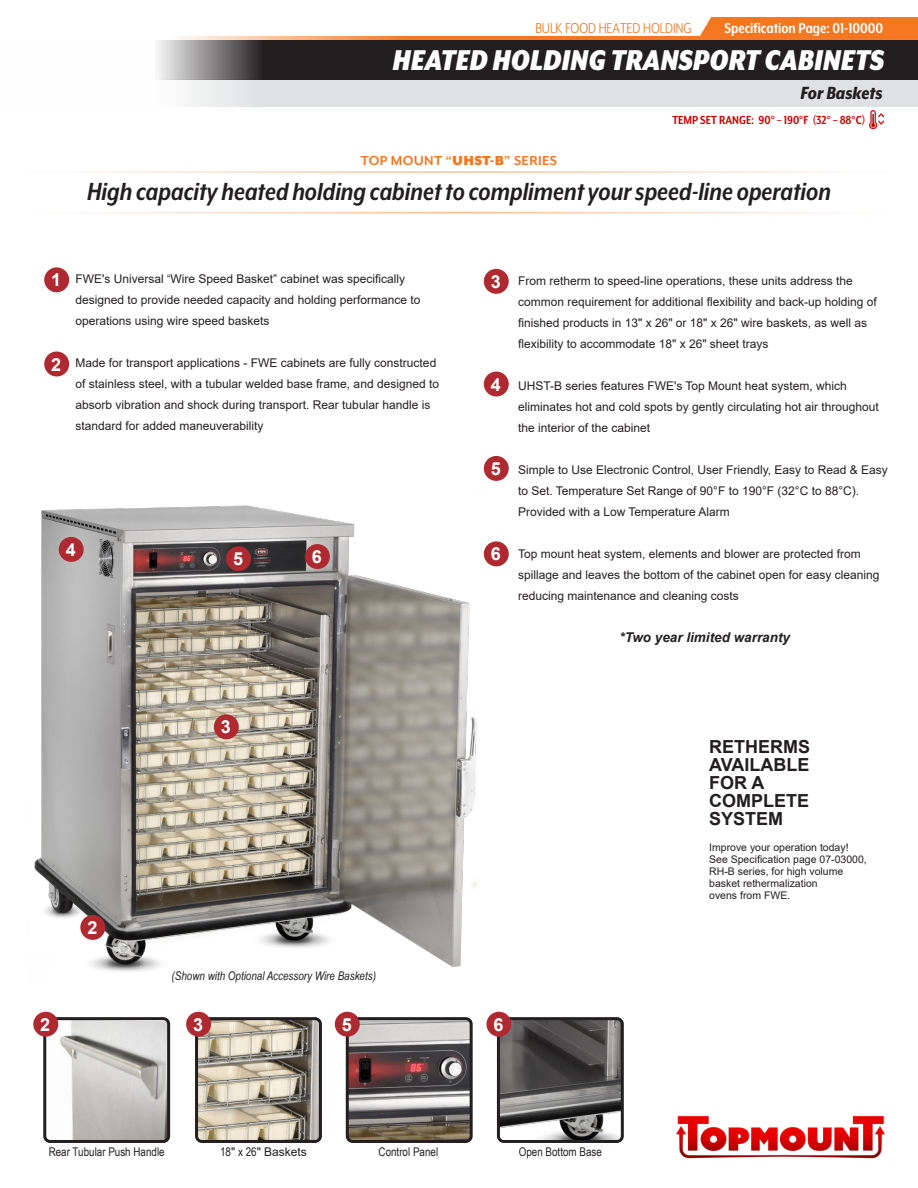
<style>
.page{position:relative;width:918px;height:1188px;background:#fff}
.page>*{position:absolute;margin:0;border:0;box-sizing:border-box;transform-origin:0 0}
.t1{font:italic 900 33px "Mr Eaves XL Mod Nar OT";color:#fff}
.t2{font:italic 700 28.5px "Mr Eaves XL Mod Nar OT";color:#231f20}
.t3{font:italic 800 20.25px "Mr Eaves XL Mod Nar OT";color:#231f20}
.t4{font:700 18px/18px "Arial";color:#231f20}
.t5{font:700 18px "Arial";color:#fff}
.t6{font:700 16.5px "Mr Eaves XL Mod Nar OT";color:#fff}
.t7{font:16.5px "Mr Eaves XL Mod Nar OT";color:#f57722}
.t8{font:700 15px "Mr Eaves XL Mod OT";letter-spacing:.02em;color:#f57722}
.t9{font:700 13.5px "Mr Eaves XL Mod Nar OT";color:#c00}
.t10{font:italic 700 13.5px "Arial";color:#231f20}
.t11{font:12px/21px "Arial";color:#231f20}
.t12{font:12px "Arial Narrow";color:#231f20}
.t13{font:italic 12px "Arial Narrow";color:#231f20}
.t14{font:10.5px/12.1px "Arial";color:#231f20}
.s1{font-weight:900}
.s2{font-family:"Arial Narrow"}
</style>
<div class="page">
<img style="left:34px;top:505px;width:443px;height:467px">
<div style="left:44px;top:267px;width:25px;height:25px;background:#af2a30;border-radius:50%"></div>
<div style="left:44px;top:352px;width:25px;height:24px;background:#af2a30;border-radius:50%"></div>
<div style="left:484px;top:269px;width:25px;height:25px;background:#af2a30;border-radius:50%"></div>
<div style="left:214px;top:714px;width:25px;height:25px;background:#af2a30;border-radius:50%"></div>
<div style="left:484px;top:372px;width:25px;height:24px;background:#af2a30;border-radius:50%"></div>
<div style="left:484px;top:456px;width:25px;height:25px;background:#af2a30;border-radius:50%"></div>
<div style="left:484px;top:541px;width:25px;height:25px;background:#af2a30;border-radius:50%"></div>
<img style="left:47px;top:1021px;width:119px;height:118px">
<div style="left:43px;top:1017px;width:127px;height:126px;border:3px solid #231f20;border-radius:5px"></div>
<img style="left:350px;top:1021px;width:119px;height:118px">
<div style="left:346px;top:1017px;width:127px;height:126px;border:3px solid #231f20;border-radius:5px"></div>
<img style="left:501px;top:1021px;width:119px;height:118px">
<div style="left:497px;top:1017px;width:127px;height:126px;border:3px solid #231f20;border-radius:5px"></div>
<div style="left:33px;top:1012px;width:25px;height:25px;background:#af2a30;border-radius:50%"></div>
<div style="left:335px;top:1012px;width:25px;height:25px;background:#af2a30;border-radius:50%"></div>
<div style="left:486px;top:1012px;width:25px;height:25px;background:#af2a30;border-radius:50%"></div>
<div style="left:59px;top:537px;width:25px;height:25px;background:#af2a30;border-radius:50%"></div>
<img style="left:199px;top:1021px;width:119px;height:118px">
<div style="left:195px;top:1017px;width:127px;height:126px;border:3px solid #231f20;border-radius:5px"></div>
<div style="left:186px;top:1012px;width:25px;height:25px;background:#af2a30;border-radius:50%"></div>
<div style="left:80px;top:915px;width:25px;height:25px;background:#af2a30;border-radius:50%"></div>
<div style="left:226px;top:546px;width:25px;height:25px;background:#af2a30;border-radius:50%"></div>
<div style="left:305px;top:544px;width:25px;height:25px;background:#af2a30;border-radius:50%"></div>
<img style="left:676px;top:1116px;width:209px;height:43px">
<div style="left:0;top:80px;width:918px;height:27px;background:linear-gradient(to right,#f6f7f7,#d7d8da)"></div>
<svg style="left:158px;top:40px;width:760px;height:39px;background:#312e2f"></svg>
<div style="left:700px;top:17px;width:218px;height:23px;background:#f57722"></div>
<svg style="left:178px;top:36px;width:680px;height:4px;background:#f68c45"></svg>
<hr style="left:278px;top:78px;width:640px;height:2px;background:#231f20">
<img style="left:869px;top:111px;width:14px;height:18px">
<svg style="left:60px;top:171px;width:799px;height:43px"></svg>
<h3 class="t7" style="left:535px;top:19px;width:158px">BULK FOOD HEATED HOLDING</h3>
<h3 class="t6" style="left:725px;top:19px;width:160px">Specification Page: 01-10000</h3>
<h1 class="t1" style="left:393px;top:44px;width:493px">HEATED HOLDING TRANSPORT CABINETS</h1>
<h3 class="t3" style="left:801px;top:83px;width:84px">For Baskets</h3>
<p class="t9" style="left:673px;top:113px;width:194px">TEMP SET RANGE: 90° – 190°F (32° – 88°C)</p>
<p class="t8" style="left:361px;top:153px;width:198px">TOP MOUNT “<span class="s1">UHST-B</span>” SERIES</p>
<h2 class="t2" style="left:87px;top:177px;width:745px">High capacity heated holding cabinet to compliment your speed-line operation</h2>
<h3 class="t5" style="left:51px;top:267px;width:12px">1</h3>
<h3 class="t5" style="left:51px;top:352px;width:12px">2</h3>
<p class="t11" style="left:76px;top:268px;width:346px">FWE's Universal <span class="s2">“</span>Wire Speed Basket” cabinet was specifically designed to provide needed capacity and holding performance to operations using wire speed baskets</p>
<p class="t11" style="left:76px;top:352px;width:365px">Made for transport applications - FWE cabinets are fully constructed of stainless steel, with a tubular welded base frame, and designed to absorb vibration and shock during transport. Rear tubular handle is standard for added maneuverability</p>
<h3 class="t5" style="left:66px;top:537px;width:12px">4</h3>
<h3 class="t5" style="left:233px;top:546px;width:12px">5</h3>
<h3 class="t5" style="left:312px;top:544px;width:12px">6</h3>
<h3 class="t5" style="left:491px;top:269px;width:12px">3</h3>
<h3 class="t5" style="left:491px;top:372px;width:12px">4</h3>
<h3 class="t5" style="left:491px;top:456px;width:12px">5</h3>
<h3 class="t5" style="left:491px;top:541px;width:12px">6</h3>
<p class="t11" style="left:518px;top:270px;width:360px">From retherm to speed-line operations, these units address the common requirement for additional flexibility and back-up holding of finished products in 13" x 26" or 18" x 26" wire baskets, as well as flexibility to accommodate 18" x 26" sheet trays</p>
<p class="t11" style="left:518px;top:375px;width:362px">UHST-B series features FWE's Top Mount heat system, which eliminates hot and cold spots by gently circulating hot air throughout the interior of the cabinet</p>
<p class="t11" style="left:518px;top:459px;width:371px">Simple to Use Electronic Control, User Friendly, Easy to Read &amp; Easy to Set. Temperature Set Range of 90°F to 190°F (32°C to 88°C).<br>Provided with a Low Temperature Alarm</p>
<p class="t11" style="left:518px;top:543px;width:363px">Top mount heat system, elements and blower are protected from spillage and leaves the bottom of the cabinet open for easy cleaning reducing maintenance and cleaning costs</p>
<p class="t10" style="left:619px;top:628px;width:172px">*Two year limited warranty</p>
<h3 class="t5" style="left:87px;top:915px;width:12px">2</h3>
<h3 class="t5" style="left:221px;top:714px;width:12px">3</h3>
<p class="t13" style="left:172px;top:967px;width:206px">(Shown with Optional Accessory Wire Baskets)</p>
<h3 class="t5" style="left:40px;top:1012px;width:12px">2</h3>
<h3 class="t5" style="left:342px;top:1012px;width:12px">5</h3>
<h3 class="t5" style="left:493px;top:1012px;width:12px">6</h3>
<h3 class="t5" style="left:193px;top:1012px;width:12px">3</h3>
<h3 class="t4" style="left:709px;top:738px;width:102px">RETHERMS<br>AVAILABLE<br>FOR A<br>COMPLETE<br>SYSTEM</h3>
<p class="t14" style="left:709px;top:841px;width:159px">Improve your operation today!<br>See Specification page 07-03000,<br>RH-B series, for high volume basket rethermalization<br>ovens from FWE.</p>
<p class="t12" style="left:49px;top:1143px;width:117px">Rear Tubular Push Handle</p>
<p class="t11" style="left:220px;top:1141px;width:88px"><span class="s2">18</span>" <span class="s2">x 26</span>" Baskets</p>
<p class="t12" style="left:379px;top:1143px;width:61px">Control Panel</p>
<p class="t12" style="left:519px;top:1143px;width:85px">Open Bottom Base</p>
</div>
